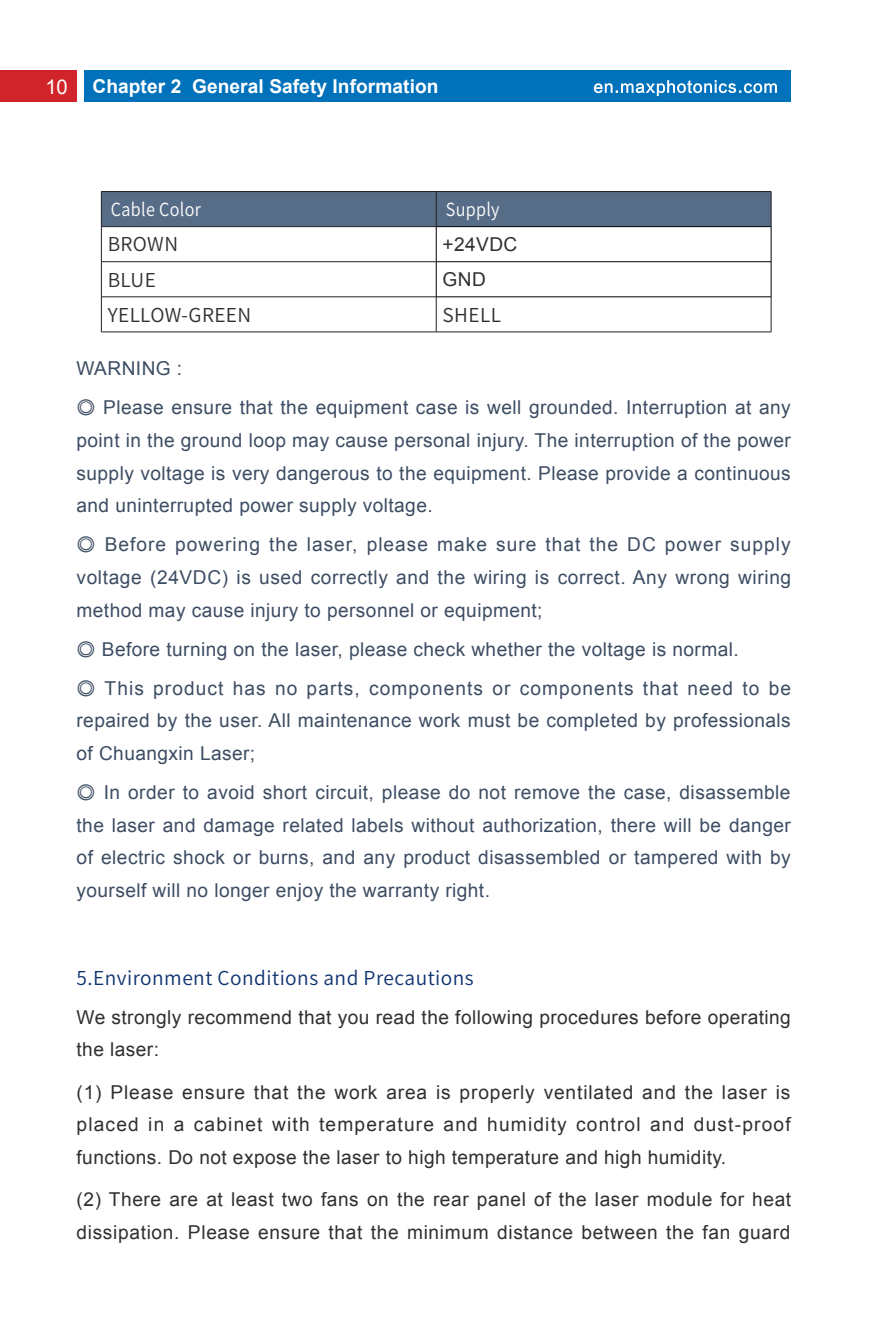
<style>
.page{position:relative;width:893px;height:1340px;background:#fff}
.page>*{position:absolute;margin:0;border:0;box-sizing:border-box;transform-origin:0 0}
._1-重要正文-蓝色字{font:19.12px/32.6px "Arial";letter-spacing:.02em;color:#3d4d63;text-align:justify}
._1-正文-英文{font:19.12px/32.6px "Arial";letter-spacing:.02em;color:#312f30}
._3-内文小标{font:19.12px "Source Han Sans SC";letter-spacing:.025em;color:#103371}
.t1{font:700 19.12px "Arial";letter-spacing:.005em;color:#fff}
._8-表格文字{font:19.12px "Source Han Sans SC";letter-spacing:.02em;color:#312f30}
._8-表格文字-2{font:19.12px "Arial";letter-spacing:.02em;color:#312f30}
._8-表格文字-标题{font:18px "Source Han Sans SC";letter-spacing:.02em;color:#fff;scale:.9 1}
.s1{font-weight:400;font-size:20.25px}
.s2{font-family:"ST Xihei"}
</style>
<div class="page">
<div style="left:84px;top:70px;width:707px;height:32px;background:#0072bc"></div>
<div style="left:0;top:70px;width:77px;height:32px;background:#d1232a"></div>
<svg style="left:594px;top:80px;width:183px;height:16px"></svg>
<div style="left:102px;top:192px;width:669px;height:34px;background:#576c87"></div>
<hr style="left:101px;top:191px;width:335px;height:1px;background:#231f20">
<hr style="left:101px;top:192px;width:1px;height:34px;background:#231f20">
<hr style="left:436px;top:191px;width:335px;height:1px;background:#231f20">
<hr style="left:436px;top:192px;width:1px;height:34px;background:#231f20">
<hr style="left:771px;top:192px;width:1px;height:34px;background:#231f20">
<hr style="left:101px;top:226px;width:335px;height:1px;background:#231f20">
<hr style="left:101px;top:227px;width:1px;height:34px;background:#231f20">
<hr style="left:101px;top:261px;width:335px;height:1px;background:#231f20">
<hr style="left:101px;top:262px;width:1px;height:35px;background:#231f20">
<hr style="left:101px;top:296px;width:335px;height:1px;background:#231f20">
<hr style="left:101px;top:297px;width:1px;height:35px;background:#231f20">
<hr style="left:436px;top:297px;width:1px;height:35px;background:#231f20">
<hr style="left:771px;top:297px;width:1px;height:35px;background:#231f20">
<hr style="left:101px;top:331px;width:335px;height:1px;background:#231f20">
<hr style="left:436px;top:331px;width:335px;height:1px;background:#231f20">
<hr style="left:436px;top:227px;width:1px;height:34px;background:#000">
<hr style="left:771px;top:227px;width:1px;height:34px;background:#000">
<hr style="left:436px;top:261px;width:335px;height:1px;background:#000">
<hr style="left:436px;top:262px;width:1px;height:35px;background:#000">
<hr style="left:771px;top:262px;width:1px;height:35px;background:#000">
<hr style="left:436px;top:296px;width:335px;height:1px;background:#000">
<hr style="left:436px;top:226px;width:335px;height:1px;background:#000">
<p class="t1" style="left:45px;top:74px;width:395px"><span class="s1">10</span> Chapter 2 General Safety Information</p>
<p class="_8-表格文字-标题" style="left:111px;top:199px;width:101px">Cable Color</p>
<p class="_8-表格文字-标题" style="left:446px;top:199px;width:61px">Supply</p>
<p class="_8-表格文字" style="left:108px;top:234px;width:72px">BROWN</p>
<p class="_8-表格文字-2" style="left:443px;top:232px;width:76px">+24VDC</p>
<p class="_8-表格文字" style="left:108px;top:269px;width:50px">BLUE</p>
<p class="_8-表格文字-2" style="left:443px;top:267px;width:45px">GND</p>
<p class="_8-表格文字" style="left:108px;top:304px;width:145px">YELLOW-GREEN</p>
<p class="_8-表格文字" style="left:443px;top:304px;width:60px">SHELL</p>
<p class="_1-重要正文-蓝色字" style="left:77px;top:352px;width:107px">WARNING :</p>
<p class="_1-重要正文-蓝色字" style="left:77px;top:391px;width:716px"><span class="s2">◎</span> Please ensure that the equipment case is well grounded. Interruption at any point in the ground loop may cause personal injury. The interruption of the power supply voltage is very dangerous to the equipment. Please provide a continuous and uninterrupted power supply voltage.</p>
<p class="_1-重要正文-蓝色字" style="left:77px;top:528px;width:716px"><span class="s2">◎</span> Before powering the laser, please make sure that the DC power supply voltage (24VDC) is used correctly and the wiring is correct. Any wrong wiring method may cause injury to personnel or equipment;</p>
<p class="_1-重要正文-蓝色字" style="left:77px;top:632px;width:664px"><span class="s2">◎</span> Before turning on the laser, please check whether the voltage is normal.</p>
<p class="_1-重要正文-蓝色字" style="left:77px;top:671px;width:716px"><span class="s2">◎</span> This product has no parts, components or components that need to be repaired by the user. All maintenance work must be completed by professionals of Chuangxin Laser;</p>
<p class="_1-重要正文-蓝色字" style="left:77px;top:776px;width:716px"><span class="s2">◎</span> In order to avoid short circuit, please do not remove the case, disassemble the laser and damage related labels without authorization, there will be danger of electric shock or burns, and any product disassembled or tampered with by yourself will no longer enjoy the warranty right.</p>
<p class="_3-内文小标" style="left:77px;top:967px;width:399px">5.Environment Conditions and Precautions</p>
<p class="_1-正文-英文" style="left:77px;top:1000px;width:716px">We strongly recommend that you read the following procedures before operating the laser:</p>
<p class="_1-正文-英文" style="left:77px;top:1075px;width:716px;text-align:justify">(1) Please ensure that the work area is properly ventilated and the laser is placed in a cabinet with temperature and humidity control and dust-proof functions. Do not expose the laser to high temperature and high humidity.</p>
<p class="_1-正文-英文" style="left:77px;top:1183px;width:716px">(2) There are at least two fans on the rear panel of the laser module for heat dissipation. Please ensure that the minimum distance between the fan guard</p>
</div>
